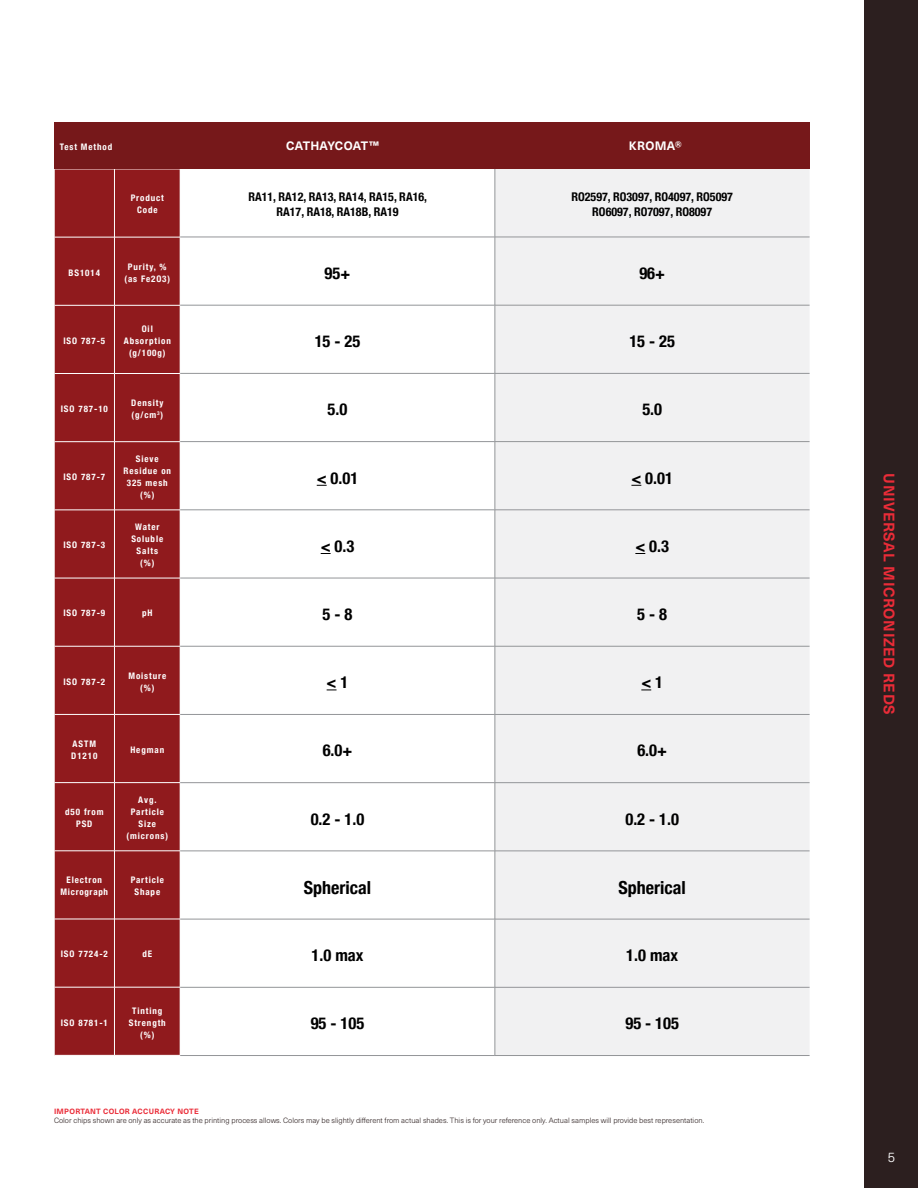
<style>
.page{position:relative;width:918px;height:1188px;background:#fff}
.page>*{position:absolute;margin:0;border:0;box-sizing:border-box;transform-origin:0 0}
.t1{font:700 condensed 18px "Helvetica Neue";color:#000}
.t2{font:700 condensed 16.5px "Helvetica Neue";color:#000}
.t3{font:700 15px "Neue Haas Unica W1 G";letter-spacing:.04em;color:#ea2c38}
.t4{font:300 13.65px "Neue Haas Unica W1 G";color:#fff}
.t5{font:700 condensed 12px/15px "Helvetica Neue";color:#000;text-align:center}
.t6{font:700 12px "Neue Haas Unica W1 G";letter-spacing:.02em;color:#fff}
.t7{font:700 condensed 9px/12px "Helvetica Neue";letter-spacing:.1em;color:#fff;text-align:center}
.t8{font:700 condensed 9px/12px "Helvetica Neue";letter-spacing:.08em;color:#fff;text-align:center}
.t9{font:300 7.5px "Neue Haas Unica W1 G";color:#2c1f1f}
.t10{font:700 7.5px "Neue Haas Unica W1 G";letter-spacing:.04em;color:#ea2c38}
</style>
<div class="page">
<div style="left:55px;top:170px;width:125px;height:885px;background:#901a1d"></div>
<hr style="left:115px;top:237px;width:65px;height:1px;background:#fff">
<hr style="left:115px;top:305px;width:65px;height:1px;background:#fff">
<hr style="left:115px;top:373px;width:65px;height:1px;background:#fff">
<hr style="left:115px;top:441px;width:65px;height:1px;background:#fff">
<hr style="left:115px;top:510px;width:65px;height:1px;background:#fff">
<hr style="left:115px;top:578px;width:65px;height:1px;background:#fff">
<hr style="left:115px;top:646px;width:65px;height:1px;background:#fff">
<hr style="left:115px;top:714px;width:65px;height:1px;background:#fff">
<hr style="left:115px;top:782px;width:65px;height:1px;background:#fff">
<hr style="left:115px;top:851px;width:65px;height:1px;background:#fff">
<hr style="left:115px;top:919px;width:65px;height:1px;background:#fff">
<hr style="left:115px;top:987px;width:65px;height:1px;background:#fff">
<hr style="left:114px;top:169px;width:1px;height:68px;background:#fff">
<hr style="left:114px;top:237px;width:1px;height:68px;background:#fff">
<hr style="left:54px;top:237px;width:60px;height:1px;background:#fff">
<hr style="left:114px;top:305px;width:1px;height:68px;background:#fff">
<hr style="left:54px;top:305px;width:60px;height:1px;background:#fff">
<hr style="left:114px;top:373px;width:1px;height:69px;background:#fff">
<hr style="left:54px;top:373px;width:60px;height:1px;background:#fff">
<hr style="left:114px;top:442px;width:1px;height:68px;background:#fff">
<hr style="left:54px;top:441px;width:60px;height:1px;background:#fff">
<hr style="left:114px;top:510px;width:1px;height:68px;background:#fff">
<hr style="left:54px;top:510px;width:60px;height:1px;background:#fff">
<hr style="left:114px;top:578px;width:1px;height:68px;background:#fff">
<hr style="left:54px;top:578px;width:60px;height:1px;background:#fff">
<hr style="left:114px;top:646px;width:1px;height:68px;background:#fff">
<hr style="left:54px;top:646px;width:60px;height:1px;background:#fff">
<hr style="left:114px;top:714px;width:1px;height:69px;background:#fff">
<hr style="left:54px;top:714px;width:60px;height:1px;background:#fff">
<hr style="left:114px;top:783px;width:1px;height:68px;background:#fff">
<hr style="left:54px;top:782px;width:60px;height:1px;background:#fff">
<hr style="left:114px;top:851px;width:1px;height:68px;background:#fff">
<hr style="left:54px;top:851px;width:60px;height:1px;background:#fff">
<hr style="left:114px;top:919px;width:1px;height:68px;background:#fff">
<hr style="left:54px;top:919px;width:60px;height:1px;background:#fff">
<hr style="left:114px;top:987px;width:1px;height:69px;background:#fff">
<hr style="left:54px;top:987px;width:60px;height:1px;background:#fff">
<svg style="left:180px;top:169px;width:315px;height:886px"></svg>
<div style="left:496px;top:169px;width:314px;height:886px;background:#f1f1f2"></div>
<hr style="left:495px;top:169px;width:1px;height:68px;background:#939598">
<hr style="left:180px;top:237px;width:315px;height:1px;background:#939598">
<hr style="left:495px;top:237px;width:315px;height:1px;background:#939598">
<hr style="left:495px;top:237px;width:1px;height:68px;background:#939598">
<hr style="left:180px;top:305px;width:315px;height:1px;background:#939598">
<hr style="left:495px;top:305px;width:315px;height:1px;background:#939598">
<hr style="left:495px;top:305px;width:1px;height:68px;background:#939598">
<hr style="left:180px;top:373px;width:315px;height:1px;background:#939598">
<hr style="left:495px;top:373px;width:315px;height:1px;background:#939598">
<hr style="left:495px;top:373px;width:1px;height:69px;background:#939598">
<hr style="left:180px;top:441px;width:315px;height:1px;background:#939598">
<hr style="left:495px;top:441px;width:315px;height:1px;background:#939598">
<hr style="left:495px;top:442px;width:1px;height:68px;background:#939598">
<hr style="left:180px;top:510px;width:315px;height:1px;background:#939598">
<hr style="left:495px;top:510px;width:315px;height:1px;background:#939598">
<hr style="left:495px;top:510px;width:1px;height:68px;background:#939598">
<hr style="left:180px;top:578px;width:315px;height:1px;background:#939598">
<hr style="left:495px;top:578px;width:315px;height:1px;background:#939598">
<hr style="left:495px;top:578px;width:1px;height:68px;background:#939598">
<hr style="left:180px;top:646px;width:315px;height:1px;background:#939598">
<hr style="left:495px;top:646px;width:315px;height:1px;background:#939598">
<hr style="left:495px;top:646px;width:1px;height:68px;background:#939598">
<hr style="left:180px;top:714px;width:315px;height:1px;background:#939598">
<hr style="left:495px;top:714px;width:315px;height:1px;background:#939598">
<hr style="left:495px;top:715px;width:1px;height:68px;background:#939598">
<hr style="left:180px;top:782px;width:315px;height:1px;background:#939598">
<hr style="left:495px;top:782px;width:315px;height:1px;background:#939598">
<hr style="left:495px;top:783px;width:1px;height:68px;background:#939598">
<hr style="left:180px;top:851px;width:315px;height:1px;background:#939598">
<hr style="left:495px;top:851px;width:315px;height:1px;background:#939598">
<hr style="left:495px;top:851px;width:1px;height:68px;background:#939598">
<hr style="left:180px;top:919px;width:315px;height:1px;background:#939598">
<hr style="left:495px;top:919px;width:315px;height:1px;background:#939598">
<hr style="left:495px;top:919px;width:1px;height:68px;background:#939598">
<hr style="left:180px;top:987px;width:315px;height:1px;background:#939598">
<hr style="left:495px;top:987px;width:315px;height:1px;background:#939598">
<hr style="left:495px;top:987px;width:1px;height:68px;background:#939598">
<hr style="left:180px;top:1055px;width:315px;height:1px;background:#939598">
<hr style="left:495px;top:1055px;width:315px;height:1px;background:#939598">
<div style="left:864px;top:0;width:54px;height:1188px;background:#2c1f1f"></div>
<div style="left:54px;top:122px;width:756px;height:47px;background:#76181a"></div>
<p class="t7" style="left:60px;top:140px;width:54px">Test Method</p>
<h3 class="t6" style="left:286px;top:137px;width:94px">CATHAYCOAT™</h3>
<h3 class="t6" style="left:629px;top:137px;width:55px">KROMA®</h3>
<p class="t7" style="left:131px;top:192px;width:35px">Product<br>Code</p>
<h3 class="t5" style="left:248px;top:189px;width:180px">RA11, RA12, RA13, RA14, RA15, RA16,<br>RA17, RA18, RA18B, RA19</h3>
<h3 class="t5" style="left:571px;top:189px;width:163px">RO2597, RO3097, RO4097, RO5097<br>RO6097, RO7097, RO8097</h3>
<p class="t7" style="left:69px;top:266px;width:33px">BS1014</p>
<p class="t7" style="left:124px;top:260px;width:47px">Purity, % (as Fe2O3)</p>
<h2 class="t2" style="left:325px;top:259px;width:27px">95+</h2>
<h2 class="t2" style="left:639px;top:259px;width:27px">96+</h2>
<p class="t7" style="left:63px;top:334px;width:43px">ISO 787-5</p>
<p class="t7" style="left:124px;top:322px;width:49px">Oil<br>Absorption (g/100g)</p>
<h2 class="t2" style="left:315px;top:328px;width:47px">15 - 25</h2>
<h2 class="t2" style="left:629px;top:328px;width:47px">15 - 25</h2>
<p class="t7" style="left:61px;top:402px;width:49px">ISO 787-10</p>
<p class="t7" style="left:63px;top:470px;width:43px">ISO 787-7</p>
<p class="t7" style="left:63px;top:538px;width:43px">ISO 787-3</p>
<p class="t7" style="left:131px;top:396px;width:34px;text-align:left">Density (g/cm<sup>3</sup>)</p>
<p class="t7" style="left:124px;top:452px;width:49px">Sieve<br>Residue on<br>325 mesh (%)</p>
<p class="t7" style="left:131px;top:520px;width:33px">Water<br>Soluble<br>Salts (%)</p>
<h2 class="t2" style="left:328px;top:396px;width:21px">5.0</h2>
<h2 class="t2" style="left:642px;top:396px;width:21px">5.0</h2>
<h2 class="t2" style="left:317px;top:464px;width:43px">&lt; 0.01</h2>
<h2 class="t2" style="left:631px;top:464px;width:43px">&lt; 0.01</h2>
<h2 class="t2" style="left:321px;top:532px;width:35px">&lt; 0.3</h2>
<h2 class="t2" style="left:635px;top:532px;width:35px">&lt; 0.3</h2>
<p class="t7" style="left:63px;top:607px;width:43px">ISO 787-9</p>
<p class="t7" style="left:142px;top:607px;width:12px">pH</p>
<h2 class="t2" style="left:323px;top:600px;width:31px">5 - 8</h2>
<h2 class="t2" style="left:637px;top:600px;width:31px">5 - 8</h2>
<p class="t7" style="left:63px;top:675px;width:43px">ISO 787-2</p>
<p class="t7" style="left:128px;top:669px;width:39px">Moisture (%)</p>
<h2 class="t2" style="left:327px;top:669px;width:23px">&lt; 1</h2>
<h2 class="t2" style="left:641px;top:669px;width:23px">&lt; 1</h2>
<p class="t7" style="left:71px;top:737px;width:28px;text-align:left">ASTM<br>D1210</p>
<p class="t7" style="left:130px;top:743px;width:35px">Hegman</p>
<h2 class="t2" style="left:323px;top:737px;width:31px">6.0+</h2>
<h2 class="t2" style="left:637px;top:737px;width:31px">6.0+</h2>
<p class="t7" style="left:65px;top:805px;width:40px">d50 from<br>PSD</p>
<p class="t8" style="left:61px;top:873px;width:49px">Electron<br>Micrograph</p>
<p class="t7" style="left:127px;top:793px;width:43px">Avg.<br>Particle<br>Size (microns)</p>
<p class="t7" style="left:131px;top:873px;width:35px">Particle<br>Shape</p>
<h2 class="t2" style="left:311px;top:805px;width:55px">0.2 - 1.0</h2>
<h2 class="t2" style="left:625px;top:805px;width:55px">0.2 - 1.0</h2>
<h1 class="t1" style="left:304px;top:872px;width:69px">Spherical</h1>
<h1 class="t1" style="left:619px;top:872px;width:69px">Spherical</h1>
<p class="t7" style="left:61px;top:948px;width:49px">ISO 7724-2</p>
<p class="t7" style="left:142px;top:948px;width:11px">dE</p>
<h2 class="t2" style="left:312px;top:942px;width:53px">1.0 max</h2>
<h2 class="t2" style="left:626px;top:942px;width:53px">1.0 max</h2>
<p class="t7" style="left:61px;top:1016px;width:49px">ISO 8781-1</p>
<p class="t7" style="left:129px;top:1004px;width:38px">Tinting<br>Strength (%)</p>
<h2 class="t2" style="left:311px;top:1010px;width:55px">95 - 105</h2>
<h2 class="t2" style="left:625px;top:1010px;width:55px">95 - 105</h2>
<p class="t10" style="left:54px;top:1106px;width:146px">IMPORTANT COLOR ACCURACY NOTE</p>
<p class="t9" style="left:54px;top:1115px;width:652px">Color chips shown are only as accurate as the printing process allows. Colors may be slightly different from actual shades. This is for your reference only. Actual samples will provide best representation.</p>
<h3 class="t3" style="left:900px;top:473px;width:243px;rotate:90deg">UNIVERSAL MICRONIZED REDS</h3>
<h3 class="t4" style="left:888px;top:1147px;width:9px">5</h3>
</div>
